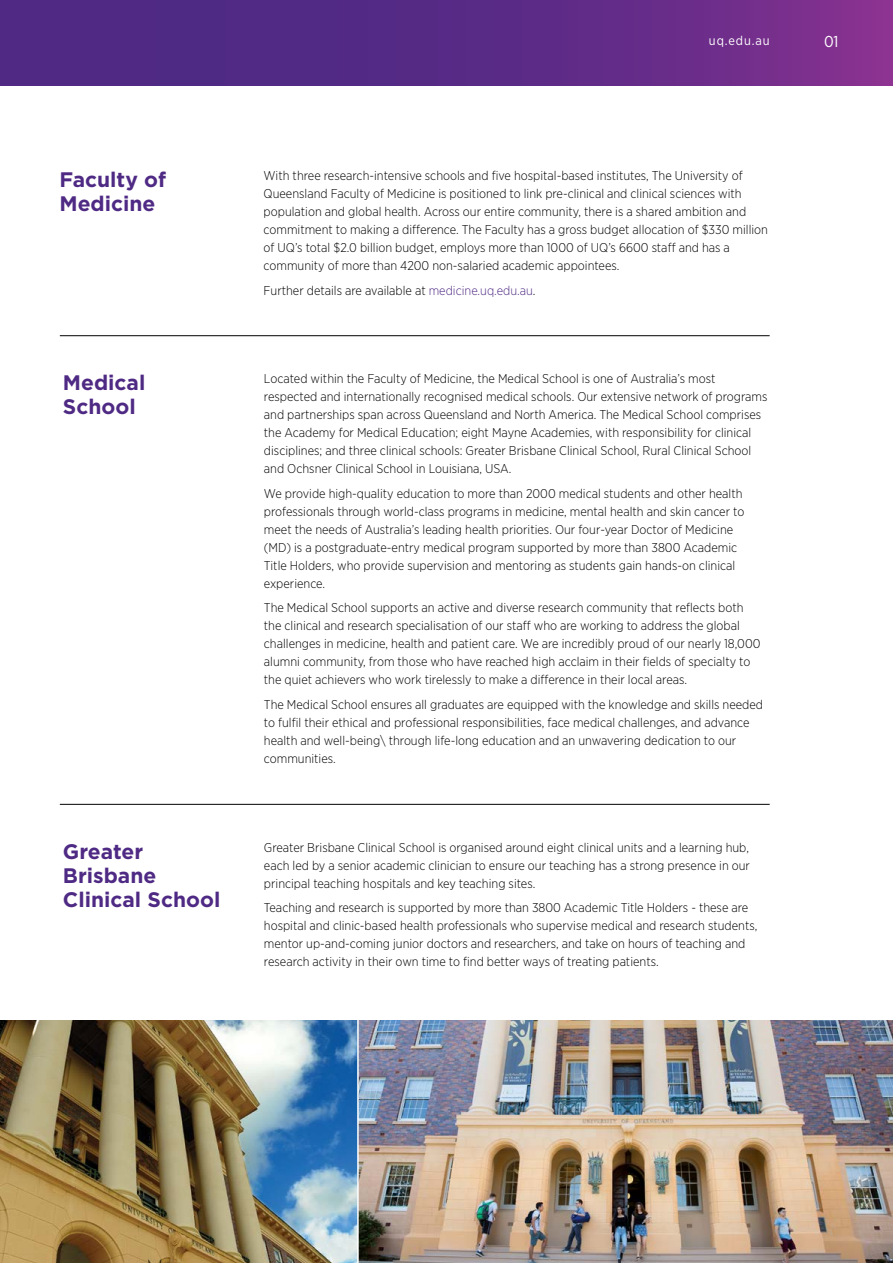
<style>
.page{position:relative;width:893px;height:1263px;background:#fff}
.page>*{position:absolute;margin:0;border:0;box-sizing:border-box;transform-origin:0 0}
.t1{font:700 21px/24px "Gotham";color:#4f2a84}
.t2{font:15.75px "Gotham Narrow";color:#fff}
.t3{font:300 12.75px/18px "Gotham Narrow";color:#000}
.t4{font:12.75px "Gotham Narrow";letter-spacing:.07em;color:#fff}
.s1{color:#4f2a84}
</style>
<div class="page">
<svg style="left:0;top:0;width:893px;height:85px;background:#5e2b87"></svg>
<hr style="left:60px;top:335px;width:710px;height:1px;background:#000">
<img style="left:0;top:1020px;width:893px;height:243px">
<hr style="left:357px;top:1013px;width:2px;height:250px;background:#fff">
<hr style="left:60px;top:804px;width:710px;height:1px;background:#000">
<p class="t4" style="left:709px;top:33px;width:62px">uq.edu.au</p>
<p class="t2" style="left:824px;top:32px;width:16px">01</p>
<h1 class="t1" style="left:60px;top:167px;width:108px">Faculty of<br>Medicine</h1>
<p class="t3" style="left:264px;top:166px;width:506px">With three research-intensive schools and five hospital-based institutes, The University of Queensland Faculty of Medicine is positioned to link pre-clinical and clinical sciences with population and global health. Across our entire community, there is a shared ambition and commitment to making a difference. The Faculty has a gross budget allocation of $330 million of UQ’s total $2.0 billion budget, employs more than 1000 of UQ’s 6600 staff and has a community of more than 4200 non-salaried academic appointees.</p>
<p class="t3" style="left:264px;top:281px;width:273px">Further details are available at <span class="s1">medicine.uq.edu.au</span>.</p>
<h1 class="t1" style="left:63px;top:370px;width:84px">Medical<br>School</h1>
<p class="t3" style="left:264px;top:369px;width:505px">Located within the Faculty of Medicine, the Medical School is one of Australia’s most respected and internationally recognised medical schools. Our extensive network of programs and partnerships span across Queensland and North America. The Medical School comprises the Academy for Medical Education; eight Mayne Academies, with responsibility for clinical disciplines; and three clinical schools: Greater Brisbane Clinical School, Rural Clinical School and Ochsner Clinical School in Louisiana, USA.</p>
<p class="t3" style="left:264px;top:484px;width:482px">We provide high-quality education to more than 2000 medical students and other health professionals through world-class programs in medicine, mental health and skin cancer to meet the needs of Australia’s leading health priorities. Our four-year Doctor of Medicine (MD) is a postgraduate-entry medical program supported by more than 3800 Academic Title Holders, who provide supervision and mentoring as students gain hands-on clinical experience.</p>
<p class="t3" style="left:264px;top:598px;width:498px">The Medical School supports an active and diverse research community that reflects both the clinical and research specialisation of our staff who are working to address the global challenges in medicine, health and patient care. We are incredibly proud of our nearly 18,000 alumni community, from those who have reached high acclaim in their fields of specialty to the quiet achievers who work tirelessly to make a difference in their local areas.</p>
<p class="t3" style="left:264px;top:695px;width:501px">The Medical School ensures all graduates are equipped with the knowledge and skills needed to fulfil their ethical and professional responsibilities, face medical challenges, and advance health and well-being\ through life-long education and an unwavering dedication to our communities.</p>
<h1 class="t1" style="left:63px;top:839px;width:159px">Greater<br>Brisbane<br>Clinical School</h1>
<p class="t3" style="left:264px;top:838px;width:488px;text-align:justify">Greater Brisbane Clinical School is organised around eight clinical units and a learning hub, each led by a senior academic clinician to ensure our teaching has a strong presence in our principal teaching hospitals and key teaching sites.</p>
<p class="t3" style="left:264px;top:898px;width:495px">Teaching and research is supported by more than 3800 Academic Title Holders - these are hospital and clinic-based health professionals who supervise medical and research students, mentor up-and-coming junior doctors and researchers, and take on hours of teaching and research activity in their own time to find better ways of treating patients.</p>
</div>
